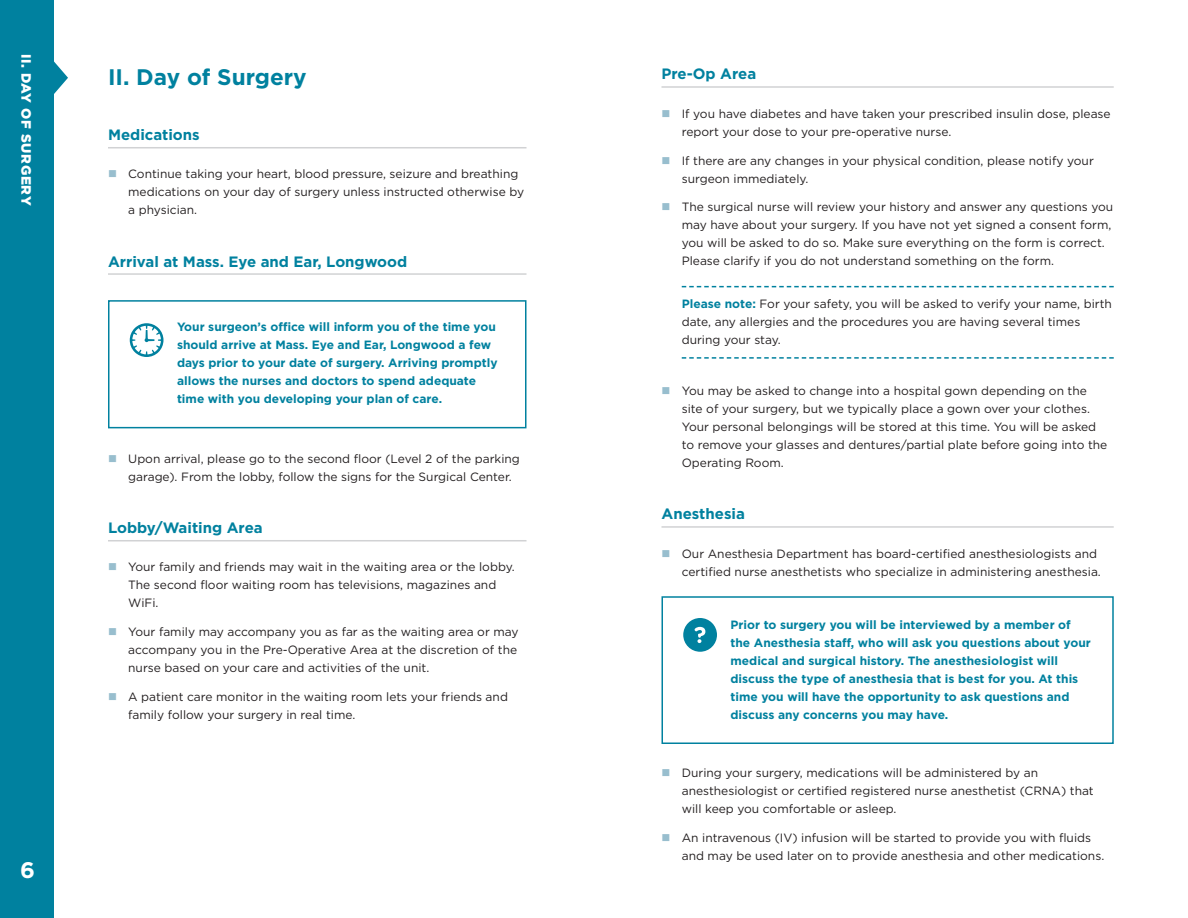
<style>
.page{position:relative;width:1188px;height:918px;background:#fff}
.page>*{position:absolute;margin:0;border:0;box-sizing:border-box;transform-origin:0 0}
.header_1{font:700 22.5px "Gotham";color:#00819f}
.folio_-_big_number{font:700 22.5px "Gotham";color:#fff}
.header_2{font:700 15px "Gotham";color:#00819f}
.tab_-_header_1{font:900 13.5px "Gotham";letter-spacing:.05em;color:#fff}
.body_with_rules_-_in{font:12px/18px "Gotham";color:#231f20}
.call_out_-_body_1{font:700 12px/18px "Gotham";color:#00819f}
.s1{font-weight:700;color:#00819f}
</style>
<div class="page">
<hr style="left:662px;top:86px;width:452px;height:2px;background:#d1d2d4">
<svg style="left:682px;top:286px;width:432px;height:1px"></svg>
<svg style="left:682px;top:357px;width:432px;height:2px"></svg>
<hr style="left:662px;top:526px;width:452px;height:2px;background:#d1d2d4">
<div style="left:683px;top:618px;width:34px;height:34px;background:#00819f;border-radius:50%"></div>
<svg style="left:695px;top:627px;width:10px;height:16px"></svg>
<div style="left:662px;top:596px;width:452px;height:148px;border:2px solid #00819f"></div>
<hr style="left:108px;top:147px;width:418px;height:1px;background:#d1d2d4">
<hr style="left:108px;top:273px;width:418px;height:2px;background:#d1d2d4">
<hr style="left:108px;top:540px;width:418px;height:1px;background:#d1d2d4">
<svg style="left:130px;top:323px;width:33px;height:34px"></svg>
<div style="left:108px;top:300px;width:418px;height:128px;border:2px solid #00819f"></div>
<div style="left:0;top:0;width:54px;height:918px;background:#00819f"></div>
<svg style="left:54px;top:61px;width:14px;height:33px"></svg>
<p class="tab_-_header_1" style="left:36px;top:54px;width:153px;rotate:90deg">II. DAY OF SURGERY</p>
<p class="folio_-_big_number" style="left:20px;top:855px;width:16px">6</p>
<p class="header_1" style="left:108px;top:63px;width:200px">II. Day of Surgery</p>
<p class="header_2" style="left:108px;top:125px;width:93px">Medications</p>
<p class="body_with_rules_-_in" style="left:128px;top:165px;width:397px">Continue taking your heart, blood pressure, seizure and breathing medications on your day of surgery unless instructed otherwise by a physician.</p>
<p class="header_2" style="left:108px;top:251px;width:301px">Arrival at Mass. Eye and Ear, Longwood</p>
<p class="call_out_-_body_1" style="left:177px;top:318px;width:322px">Your surgeon’s office will inform you of the time you should arrive at Mass. Eye and Ear, Longwood a few days prior to your date of surgery. Arriving promptly allows the nurses and doctors to spend adequate time with you developing your plan of care.</p>
<p class="body_with_rules_-_in" style="left:128px;top:450px;width:393px">Upon arrival, please go to the second floor (Level 2 of the parking garage). From the lobby, follow the signs for the Surgical Center.</p>
<p class="header_2" style="left:108px;top:518px;width:156px">Lobby/Waiting Area</p>
<p class="body_with_rules_-_in" style="left:128px;top:558px;width:388px">Your family and friends may wait in the waiting area or the lobby.<br>The second floor waiting room has televisions, magazines and<br>WiFi.</p>
<p class="body_with_rules_-_in" style="left:128px;top:623px;width:392px;text-align:justify">Your family may accompany you as far as the waiting area or may accompany you in the Pre-Operative Area at the discretion of the nurse based on your care and activities of the unit.</p>
<p class="body_with_rules_-_in" style="left:128px;top:688px;width:381px">A patient care monitor in the waiting room lets your friends and family follow your surgery in real time.</p>
<p class="header_2" style="left:662px;top:64px;width:96px">Pre-Op Area</p>
<p class="body_with_rules_-_in" style="left:682px;top:104px;width:430px">If you have diabetes and have taken your prescribed insulin dose, please report your dose to your pre-operative nurse.</p>
<p class="body_with_rules_-_in" style="left:682px;top:151px;width:414px">If there are any changes in your physical condition, please notify your surgeon immediately.</p>
<p class="body_with_rules_-_in" style="left:682px;top:198px;width:433px">The surgical nurse will review your history and answer any questions you may have about your surgery. If you have not yet signed a consent form, you will be asked to do so. Make sure everything on the form is correct.<br>Please clarify if you do not understand something on the form.</p>
<p class="body_with_rules_-_in" style="left:682px;top:294px;width:432px"><span class="s1">Please note:</span> For your safety, you will be asked to verify your name, birth date, any allergies and the procedures you are having several times during your stay.</p>
<p class="body_with_rules_-_in" style="left:682px;top:382px;width:427px">You may be asked to change into a hospital gown depending on the site of your surgery, but we typically place a gown over your clothes.<br>Your personal belongings will be stored at this time. You will be asked to remove your glasses and dentures/partial plate before going into the Operating Room.</p>
<p class="header_2" style="left:662px;top:504px;width:85px">Anesthesia</p>
<p class="body_with_rules_-_in" style="left:682px;top:544px;width:421px">Our Anesthesia Department has board-certified anesthesiologists and certified nurse anesthetists who specialize in administering anesthesia.</p>
<p class="call_out_-_body_1" style="left:730px;top:616px;width:362px">Prior to surgery you will be interviewed by a member of the Anesthesia staff, who will ask you questions about your medical and surgical history. The anesthesiologist will discuss the type of anesthesia that is best for you. At this time you will have the opportunity to ask questions and discuss any concerns you may have.</p>
<p class="body_with_rules_-_in" style="left:682px;top:764px;width:414px">During your surgery, medications will be administered by an anesthesiologist or certified registered nurse anesthetist (CRNA) that will keep you comfortable or asleep.</p>
<p class="body_with_rules_-_in" style="left:682px;top:829px;width:424px">An intravenous (IV) infusion will be started to provide you with fluids and may be used later on to provide anesthesia and other medications.</p>
</div>
